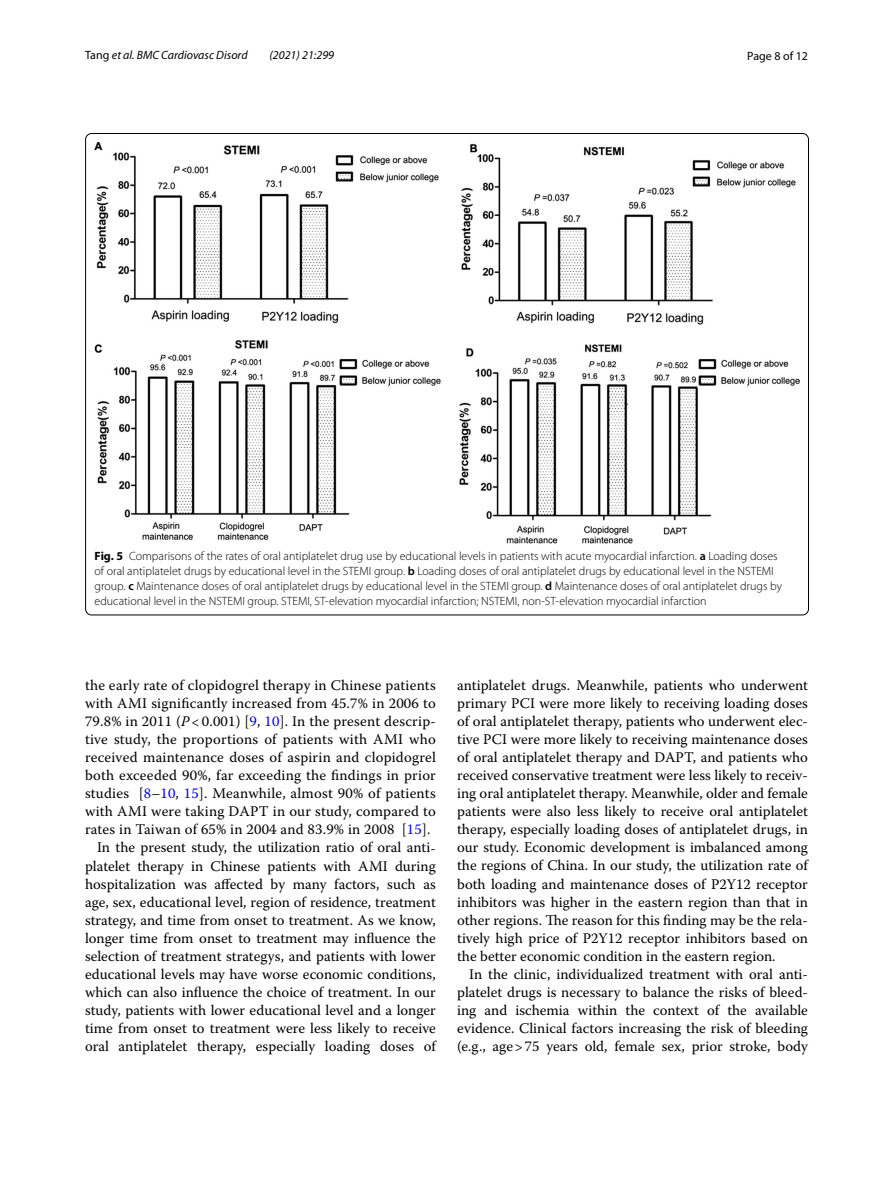
<style>
.page{position:relative;width:893px;height:1187px;background:#fff}
.page>*{position:absolute;margin:0;border:0;box-sizing:border-box;transform-origin:0 0}
.t1{font:14.7px/18px "Warnock Pro";color:#000;text-align:justify}
.t2{font:300 12px/15px "Myriad Pro";color:#000}
.t3{font:italic 12px "Myriad Pro";color:#000}
.t4{font:12px "Myriad Pro";color:#000}
.s1{font-style:normal}
.s2{font-weight:700}
.s3{font-weight:600}
.s4{font-style:italic}
.s5{color:#00f}
</style>
<div class="page">
<img style="left:94px;top:142px;width:706px;height:402px">
<p class="t3" style="left:85px;top:48px;width:164px"><span class="s1">Tang</span> et al. BMC Cardiovasc Disord</p>
<p class="t3" style="left:270px;top:48px;width:66px">(2021) 21:299</p>
<p class="t4" style="left:747px;top:48px;width:62px">Page 8 of 12</p>
<p class="t2" style="left:95px;top:548px;width:689px"><span class="s2">Fig. 5</span> Comparisons of the rates of oral antiplatelet drug use by educational levels in patients with acute myocardial infarction. <span class="s3">a</span> Loading doses of oral antiplatelet drugs by educational level in the STEMI group. <span class="s3">b</span> Loading doses of oral antiplatelet drugs by educational level in the NSTEMI group. <span class="s3">c</span> Maintenance doses of oral antiplatelet drugs by educational level in the STEMI group. <span class="s3">d</span> Maintenance doses of oral antiplatelet drugs by educational level in the NSTEMI group. STEMI, ST-elevation myocardial infarction; NSTEMI, non-ST-elevation myocardial infarction</p>
<p class="t1" style="left:85px;top:676px;width:352px">the early rate of clopidogrel therapy in Chinese patients</p>
<p class="t1" style="left:85px;top:694px;width:352px">with AMI significantly increased from 45.7% in 2006 to</p>
<p class="t1" style="left:85px;top:712px;width:352px">79.8% in 2011 (<span class="s4">P</span> &lt; 0.001) [<span class="s5">9</span>, <span class="s5">10</span>]. In the present descrip-</p>
<p class="t1" style="left:85px;top:730px;width:352px">tive study, the proportions of patients with AMI who</p>
<p class="t1" style="left:85px;top:748px;width:352px">received maintenance doses of aspirin and clopidogrel</p>
<p class="t1" style="left:85px;top:766px;width:352px">both exceeded 90%, far exceeding the findings in prior</p>
<p class="t1" style="left:85px;top:784px;width:352px">studies [<span class="s5">8</span>–<span class="s5">10</span>, <span class="s5">15</span>]. Meanwhile, almost 90% of patients</p>
<p class="t1" style="left:85px;top:802px;width:352px">with AMI were taking DAPT in our study, compared to</p>
<p class="t1" style="left:85px;top:820px;width:347px">rates in Taiwan of 65% in 2004 and 83.9% in 2008 [<span class="s5">15</span>].</p>
<p class="t1" style="left:97px;top:838px;width:340px">In the present study, the utilization ratio of oral anti-</p>
<p class="t1" style="left:85px;top:856px;width:352px">platelet therapy in Chinese patients with AMI during</p>
<p class="t1" style="left:85px;top:874px;width:352px">hospitalization was affected by many factors, such as</p>
<p class="t1" style="left:85px;top:892px;width:352px">age, sex, educational level, region of residence, treatment</p>
<p class="t1" style="left:85px;top:910px;width:352px">strategy, and time from onset to treatment. As we know,</p>
<p class="t1" style="left:85px;top:928px;width:352px">longer time from onset to treatment may influence the</p>
<p class="t1" style="left:85px;top:946px;width:352px">selection of treatment strategys, and patients with lower</p>
<p class="t1" style="left:85px;top:964px;width:352px">educational levels may have worse economic conditions,</p>
<p class="t1" style="left:85px;top:982px;width:352px">which can also influence the choice of treatment. In our</p>
<p class="t1" style="left:85px;top:1000px;width:352px">study, patients with lower educational level and a longer</p>
<p class="t1" style="left:85px;top:1018px;width:352px">time from onset to treatment were less likely to receive</p>
<p class="t1" style="left:85px;top:1036px;width:352px">oral antiplatelet therapy, especially loading doses of</p>
<p class="t1" style="left:457px;top:676px;width:352px">antiplatelet drugs. Meanwhile, patients who underwent primary PCI were more likely to receiving loading doses of oral antiplatelet therapy, patients who underwent elec&shy;tive PCI were more likely to receiving maintenance doses of oral antiplatelet therapy and DAPT, and patients who received conservative treatment were less likely to receiv&shy;ing oral antiplatelet therapy. Meanwhile, older and female patients were also less likely to receive oral antiplatelet therapy, especially loading doses of antiplatelet drugs, in our study. Economic development is imbalanced among the regions of China. In our study, the utilization rate of both loading and maintenance doses of P2Y12 receptor inhibitors was higher in the eastern region than that in other regions. The reason for this finding may be the rela&shy;tively high price of P2Y12 receptor inhibitors based on the better economic condition in the eastern region.</p>
<p class="t1" style="left:457px;top:964px;width:352px;text-indent:12px">In the clinic, individualized treatment with oral anti&shy;platelet drugs is necessary to balance the risks of bleed&shy;ing and ischemia within the context of the available evidence. Clinical factors increasing the risk of bleeding (e.g., age&gt;75 years old, female sex, prior stroke, body</p>
</div>
